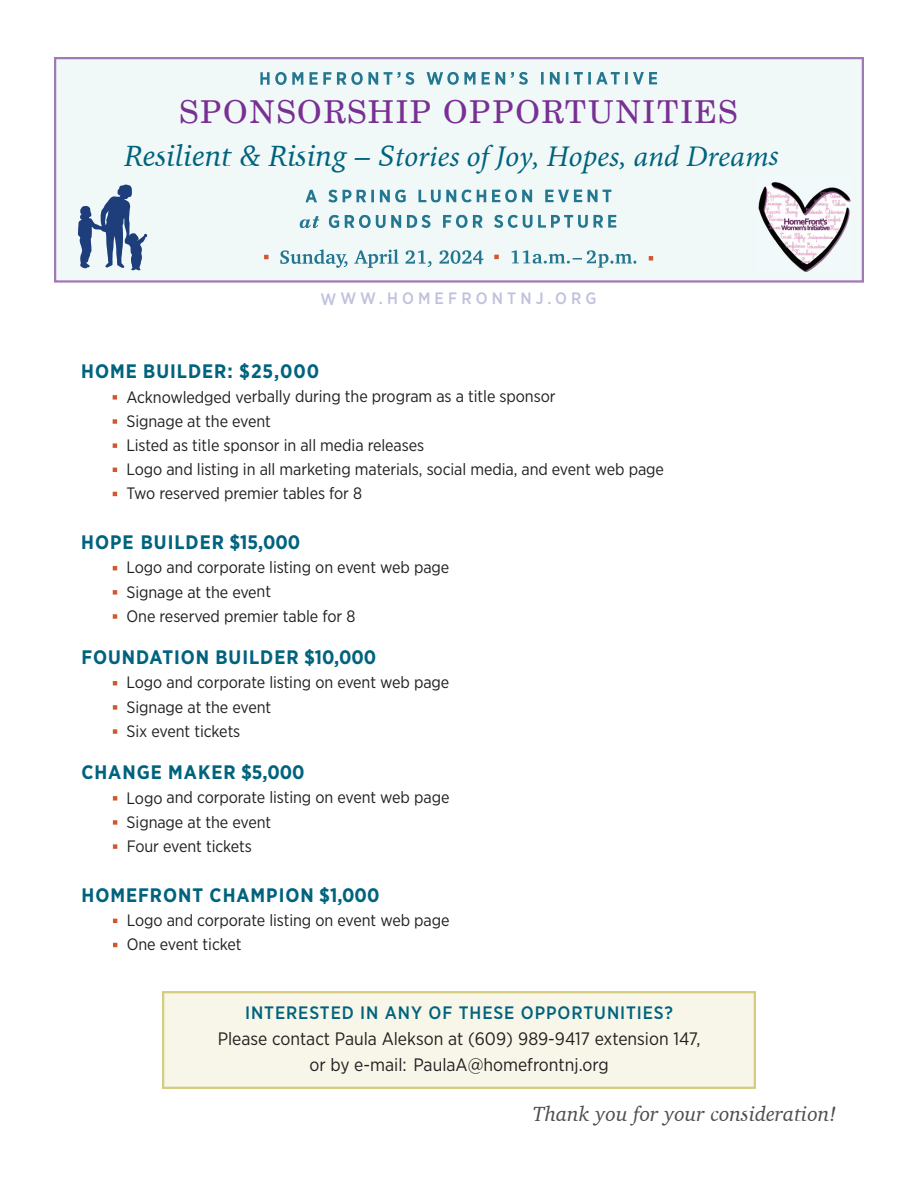
<style>
.page{position:relative;width:918px;height:1188px;background:#fff}
.page>*{position:absolute;margin:0;border:0;box-sizing:border-box;transform-origin:0 0}
.t1{font:31.5px "Century Schoolbook BT";letter-spacing:.05em;color:#783093}
.t2{font:italic 30px "Minion Pro";color:#00637e}
.t3{font:italic 21px "Charter";color:#4d4d4d}
.t4{font:700 19.5px "Gotham Narrow";letter-spacing:.05em;color:#00637e}
.t5{font:18px/26.1px "Gotham Narrow";color:#231f20;text-align:center}
.t6{font:16.5px "Gotham Narrow";letter-spacing:-.005em;color:#231f20}
.t7{font:500 16.5px "Gotham Narrow";letter-spacing:.25em;color:#c0c2dc}
.s1{font-family:"Charter"}
.s2{font-weight:500;color:#00637e}
</style>
<div class="page">
<div style="left:56px;top:59px;width:806px;height:221px;background:#f1f8f8"></div>
<div style="left:54px;top:57px;width:810px;height:226px;border:2px solid #a179b5"></div>
<div style="left:164px;top:993px;width:590px;height:94px;background:#f7f6e8"></div>
<div style="left:162px;top:991px;width:594px;height:98px;border:2px solid #d5cc7d"></div>
<svg style="left:78px;top:185px;width:69px;height:85px"></svg>
<img style="left:758px;top:182px;width:93px;height:90px">
<svg style="left:260px;top:72px;width:348px;height:13px"></svg>
<svg style="left:305px;top:189px;width:307px;height:14px"></svg>
<svg style="left:299px;top:216px;width:21px;height:12px"></svg>
<svg style="left:329px;top:215px;width:259px;height:13px"></svg>
<svg style="left:280px;top:249px;width:68px;height:19px"></svg>
<svg style="left:511px;top:250px;width:126px;height:18px"></svg>
<svg style="left:649px;top:256px;width:4px;height:5px"></svg>
<svg style="left:113px;top:395px;width:4px;height:5px"></svg>
<svg style="left:113px;top:566px;width:4px;height:4px"></svg>
<svg style="left:113px;top:796px;width:4px;height:5px"></svg>
<svg style="left:264px;top:255px;width:5px;height:4px"></svg>
<svg style="left:113px;top:419px;width:4px;height:5px"></svg>
<svg style="left:113px;top:443px;width:4px;height:5px"></svg>
<svg style="left:113px;top:468px;width:4px;height:4px"></svg>
<svg style="left:113px;top:492px;width:4px;height:4px"></svg>
<svg style="left:113px;top:590px;width:4px;height:5px"></svg>
<svg style="left:113px;top:614px;width:4px;height:5px"></svg>
<svg style="left:113px;top:681px;width:4px;height:4px"></svg>
<svg style="left:113px;top:705px;width:4px;height:5px"></svg>
<svg style="left:113px;top:729px;width:4px;height:5px"></svg>
<svg style="left:113px;top:820px;width:4px;height:5px"></svg>
<svg style="left:113px;top:844px;width:4px;height:5px"></svg>
<svg style="left:113px;top:919px;width:4px;height:4px"></svg>
<svg style="left:113px;top:943px;width:4px;height:4px"></svg>
<svg style="left:494px;top:255px;width:5px;height:4px"></svg>
<p class="t1" style="left:180px;top:100px;width:560px">SPONSORSHIP OPPORTUNITIES</p>
<p class="t2" style="left:125px;top:136px;width:655px"><span class="s1">Resilient &amp; Rising – S</span>tories of Joy, Hopes, and Dreams</p>
<p class="t7" style="left:321px;top:293px;width:278px">WWW.HOMEFRONTNJ.ORG</p>
<p class="t4" style="left:81px;top:365px;width:240px">HOME BUILDER: $25,000</p>
<p class="t6" style="left:126px;top:391px;width:431px">Acknowledged verbally during the program as a title sponsor</p>
<p class="t6" style="left:126px;top:415px;width:146px">Signage at the event</p>
<p class="t6" style="left:126px;top:439px;width:299px">Listed as title sponsor in all media releases</p>
<p class="t6" style="left:126px;top:463px;width:539px">Logo and listing in all marketing materials, social media, and event web page</p>
<p class="t6" style="left:126px;top:487px;width:237px">Two reserved premier tables for 8</p>
<p class="t4" style="left:81px;top:536px;width:221px">HOPE BUILDER $15,000</p>
<p class="t6" style="left:127px;top:561px;width:324px">Logo and corporate listing on event web page</p>
<p class="t6" style="left:127px;top:586px;width:146px">Signage at the event</p>
<p class="t6" style="left:127px;top:610px;width:230px">One reserved premier table for 8</p>
<p class="t4" style="left:81px;top:651px;width:296px">FOUNDATION BUILDER $10,000</p>
<p class="t6" style="left:127px;top:676px;width:324px">Logo and corporate listing on event web page</p>
<p class="t6" style="left:127px;top:701px;width:146px">Signage at the event</p>
<p class="t6" style="left:127px;top:725px;width:115px">Six event tickets</p>
<p class="t4" style="left:81px;top:766px;width:225px">CHANGE MAKER $5,000</p>
<p class="t6" style="left:127px;top:792px;width:324px">Logo and corporate listing on event web page</p>
<p class="t6" style="left:127px;top:816px;width:146px">Signage at the event</p>
<p class="t6" style="left:127px;top:840px;width:127px">Four event tickets</p>
<p class="t4" style="left:82px;top:888px;width:299px">HOMEFRONT CHAMPION $1,000</p>
<p class="t6" style="left:127px;top:914px;width:324px">Logo and corporate listing on event web page</p>
<p class="t6" style="left:127px;top:938px;width:116px">One event ticket</p>
<p class="t5" style="left:218px;top:1001px;width:484px"><span class="s2">INTERESTED IN ANY OF THESE OPPORTUNITIES?<br></span>Please contact Paula Alekson at (609) 989-9417 extension 147, or by e-mail: PaulaA@homefrontnj.org</p>
<p class="t3" style="left:533px;top:1100px;width:305px">Thank you for your consideration!</p>
</div>
